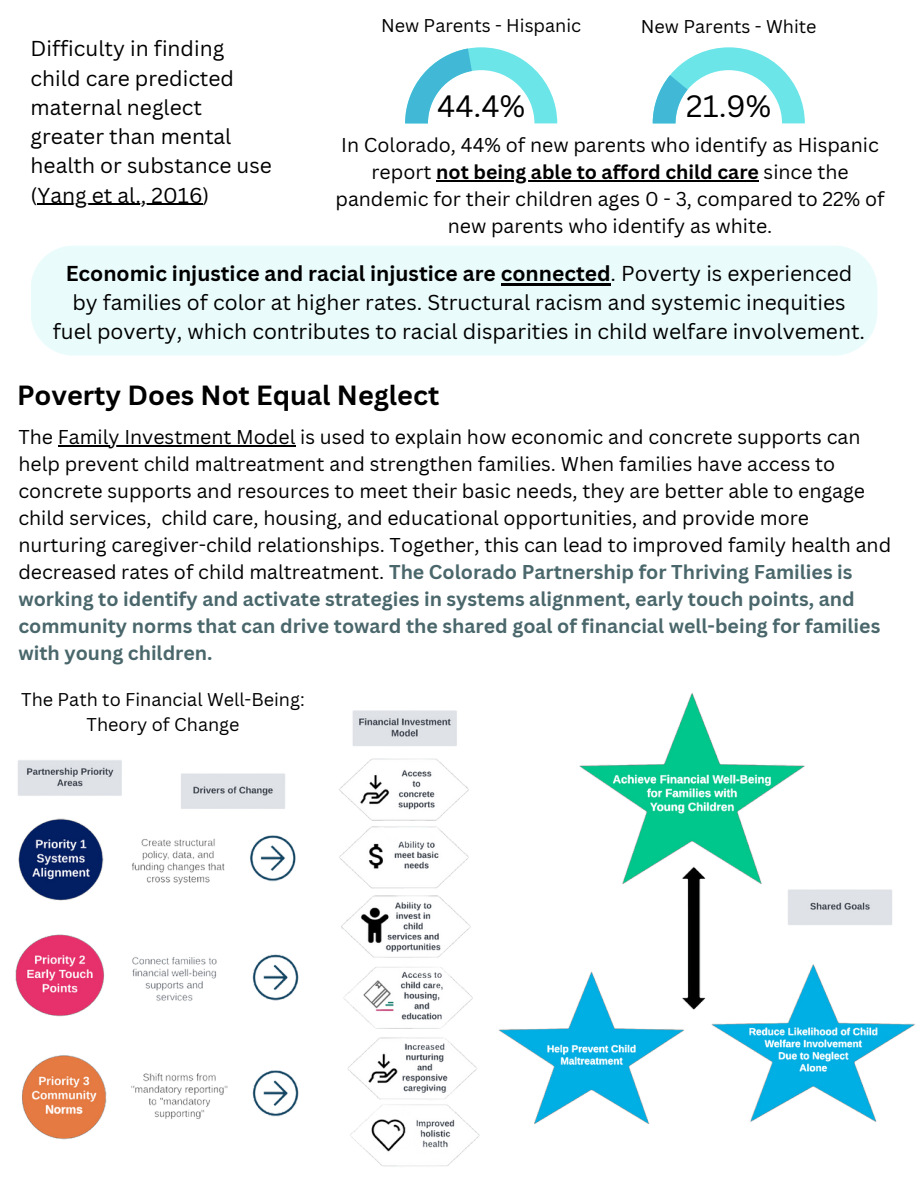
<style>
.page{position:relative;width:918px;height:1188px;background:#fff}
.page>*{position:absolute;margin:0;border:0;box-sizing:border-box;transform-origin:0 0}
.t1{font:30px "Canva Sans";color:#000}
.t2{font:700 27px "Canva Sans";color:#000}
.t3{font:21px/29.2px "Canva Sans";color:#000}
.t4{font:19.5px/27px "Canva Sans";color:#000}
.t5{font:18px/24.8px "Canva Sans";color:#000;text-align:center}
.s1{font-weight:700}
.s2{font-weight:700;color:#4a676b}
</style>
<div class="page">
<hr style="left:58px;top:445px;width:237px;height:1px;background:#000">
<img style="left:15px;top:693px;width:900px;height:474px">
<hr style="left:37px;top:204px;width:166px;height:1px;background:#000">
<hr style="left:436px;top:180px;width:323px;height:1px;background:#000">
<svg style="left:405px;top:47px;width:152px;height:76px"></svg>
<svg style="left:653px;top:47px;width:152px;height:76px"></svg>
<div style="left:31px;top:246px;width:846px;height:110px;background:#eafbfb"></div>
<hr style="left:501px;top:283px;width:110px;height:2px;background:#000">
<p class="t3" style="left:31px;top:34px;width:243px">Difficulty in finding child care predicted maternal neglect greater than mental health or substance use (Yang et al., 2016)</p>
<p class="t5" style="left:381px;top:12px;width:202px">New Parents - Hispanic</p>
<p class="t5" style="left:641px;top:14px;width:177px">New Parents - White</p>
<p class="t1" style="left:437px;top:85px;width:89px">44.4%</p>
<p class="t1" style="left:686px;top:85px;width:87px">21.9%</p>
<p class="t4" style="left:336px;top:131px;width:551px;text-align:center">In Colorado, 44% of new parents who identify as Hispanic report <span class="s1">not being able to afford child care</span> since the pandemic for their children ages 0 - 3, compared to 22% of new parents who identify as white.</p>
<p class="t3" style="left:53px;top:259px;width:814px;text-align:center"><span class="s1">Economic injustice and racial injustice are connected</span>. Poverty is experienced by families of color at higher rates. Structural racism and systemic inequities fuel poverty, which contributes to racial disparities in child welfare involvement.</p>
<p class="t2" style="left:17px;top:376px;width:424px">Poverty Does Not Equal Neglect</p>
<p class="t4" style="left:18px;top:423px;width:874px">The Family Investment Model is used to explain how economic and concrete supports can help prevent child maltreatment and strengthen families. When families have access to concrete supports and resources to meet their basic needs, they are better able to engage child services, child care, housing, and educational opportunities, and provide more nurturing caregiver-child relationships. Together, this can lead to improved family health and decreased rates of child maltreatment. <span class="s2">The Colorado Partnership for Thriving Families is working to identify and activate strategies in systems alignment, early touch points, and community norms that can drive toward the shared goal of financial well-being for families with young children.</span></p>
<p class="t5" style="left:21px;top:687px;width:285px">The Path to Financial Well-Being:<br>Theory of Change</p>
</div>
